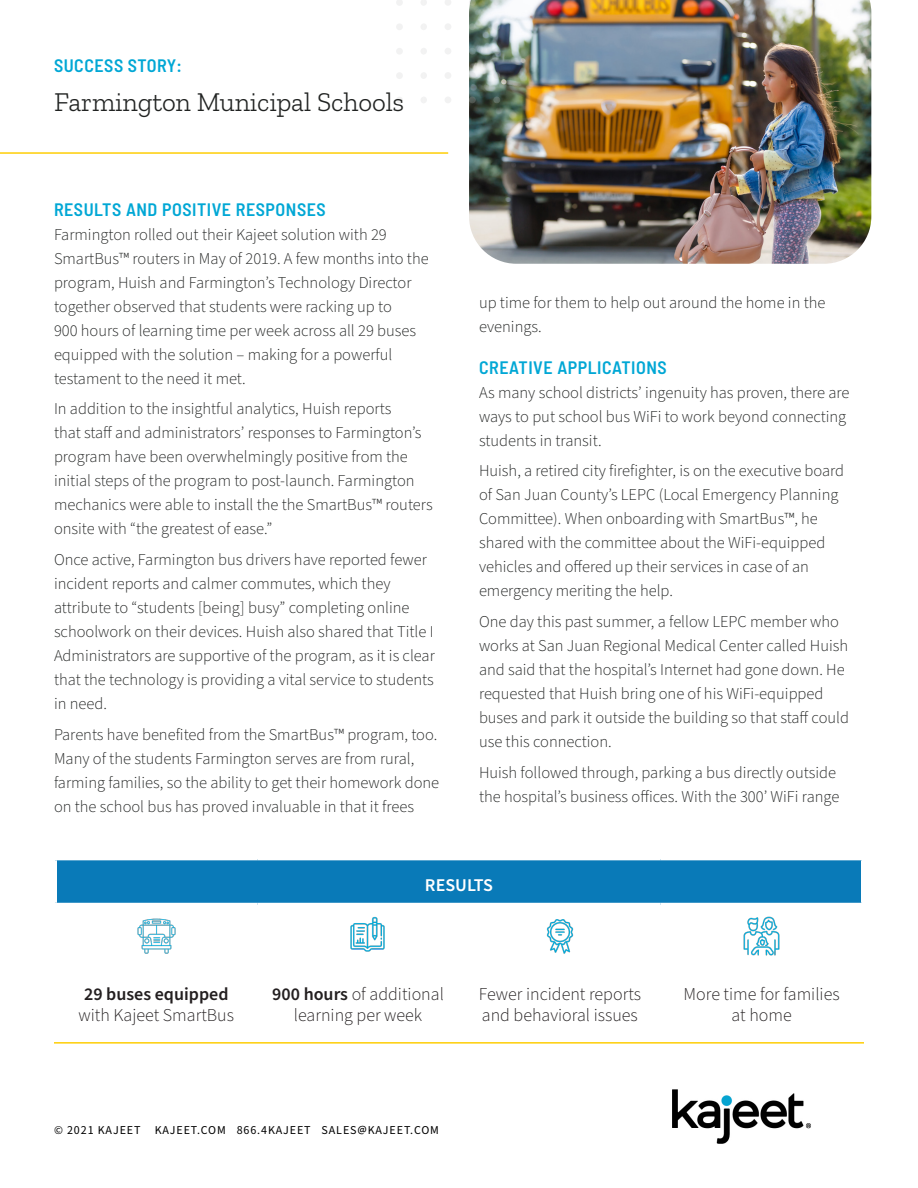
<style>
.page{position:relative;width:918px;height:1188px;background:#fff}
.page>*{position:absolute;margin:0;border:0;box-sizing:border-box;transform-origin:0 0}
.t1{font:300 27px "Zilla Slab";letter-spacing:-.005em;color:#212322}
.t2{font:300 18px/21.6px "Source Sans Pro";color:#231f20;text-align:center}
.BODY{font:600 semi-condensed 18px "Barlow";letter-spacing:.03em;color:#00a7d5}
.t3{font:600 18px "Source Sans Pro";color:#fff}
.t4{font:300 16.5px/24px "Source Sans Pro";color:#212322}
.t5{font:12px "Source Sans Pro";letter-spacing:.075em;color:#000}
.s1{font-weight:600}
</style>
<div class="page">
<div style="left:56px;top:859px;width:806px;height:45px;background:#097ab8"></div>
<hr style="left:54px;top:860px;width:3px;height:43px;background:#fff">
<hr style="left:861px;top:860px;width:3px;height:43px;background:#fff">
<hr style="left:54px;top:857px;width:203px;height:3px;background:#fff">
<hr style="left:257px;top:857px;width:202px;height:3px;background:#fff">
<hr style="left:459px;top:857px;width:202px;height:3px;background:#fff">
<hr style="left:661px;top:857px;width:203px;height:3px;background:#fff">
<hr style="left:54px;top:903px;width:203px;height:3px;background:#fff">
<hr style="left:257px;top:903px;width:202px;height:3px;background:#fff">
<hr style="left:459px;top:903px;width:202px;height:3px;background:#fff">
<hr style="left:661px;top:903px;width:203px;height:3px;background:#fff">
<img style="left:137px;top:918px;width:39px;height:36px">
<img style="left:350px;top:916px;width:35px;height:36px">
<img style="left:546px;top:919px;width:28px;height:35px">
<img style="left:743px;top:916px;width:37px;height:40px">
<hr style="left:54px;top:1042px;width:810px;height:2px;background:#fece06">
<img style="left:469px;top:0;width:402px;height:264px">
<svg style="left:396px;top:0;width:7px;height:6px"></svg>
<div style="left:396px;top:23px;width:7px;height:7px;background:#f2f2f2;border-radius:50%"></div>
<div style="left:396px;top:48px;width:7px;height:7px;background:#f2f2f2;border-radius:50%"></div>
<div style="left:396px;top:72px;width:7px;height:7px;background:#f2f2f2;border-radius:50%"></div>
<div style="left:396px;top:97px;width:7px;height:6px;background:#f2f2f2;border-radius:50%"></div>
<svg style="left:421px;top:0;width:6px;height:6px"></svg>
<svg style="left:421px;top:24px;width:6px;height:6px"></svg>
<svg style="left:421px;top:48px;width:6px;height:6px"></svg>
<svg style="left:421px;top:72px;width:6px;height:7px"></svg>
<svg style="left:421px;top:97px;width:6px;height:6px"></svg>
<svg style="left:445px;top:0;width:6px;height:5px"></svg>
<svg style="left:469px;top:0;width:7px;height:6px"></svg>
<svg style="left:493px;top:0;width:7px;height:6px"></svg>
<div style="left:445px;top:23px;width:6px;height:7px;background:#f2f2f2;border-radius:50%"></div>
<svg style="left:469px;top:23px;width:7px;height:7px"></svg>
<svg style="left:493px;top:23px;width:7px;height:7px"></svg>
<div style="left:445px;top:48px;width:6px;height:7px;background:#f2f2f2;border-radius:50%"></div>
<svg style="left:469px;top:48px;width:7px;height:7px"></svg>
<svg style="left:493px;top:48px;width:7px;height:7px"></svg>
<div style="left:445px;top:72px;width:6px;height:7px;background:#f2f2f2;border-radius:50%"></div>
<svg style="left:469px;top:72px;width:7px;height:7px"></svg>
<svg style="left:493px;top:72px;width:7px;height:7px"></svg>
<svg style="left:445px;top:97px;width:6px;height:6px"></svg>
<div style="left:469px;top:97px;width:7px;height:6px;background:#545e59;border-radius:50%"></div>
<div style="left:493px;top:97px;width:7px;height:6px;background:#5e6f67;border-radius:50%"></div>
<hr style="left:0;top:152px;width:448px;height:2px;background:#fece06">
<img style="left:672px;top:1089px;width:139px;height:55px">
<p class="BODY" style="left:54px;top:53px;width:129px">SUCCESS STORY:</p>
<p class="t1" style="left:54px;top:87px;width:352px">Farmington Municipal Schools</p>
<p class="BODY" style="left:54px;top:196px;width:273px">RESULTS AND POSITIVE RESPONSES</p>
<p class="t4" style="left:54px;top:223px;width:376px">Farmington rolled out their Kajeet solution with 29<br>SmartBus™ routers in May of 2019. A few months into the program, Huish and Farmington’s Technology Director together observed that students were racking up to<br>900 hours of learning time per week across all 29 buses equipped with the solution – making for a powerful testament to the need it met.</p>
<p class="t4" style="left:54px;top:397px;width:380px">In addition to the insightful analytics, Huish reports<br>that staff and administrators’ responses to Farmington’s program have been overwhelmingly positive from the initial steps of the program to post-launch. Farmington mechanics were able to install the the SmartBus™ routers onsite with “the greatest of ease.”</p>
<p class="t4" style="left:54px;top:548px;width:382px">Once active, Farmington bus drivers have reported fewer incident reports and calmer commutes, which they attribute to “students [being] busy” completing online schoolwork on their devices. Huish also shared that Title I Administrators are supportive of the program, as it is clear that the technology is providing a vital service to students in need.</p>
<p class="t4" style="left:54px;top:723px;width:387px">Parents have benefited from the SmartBus™ program, too.<br>Many of the students Farmington serves are from rural, farming families, so the ability to get their homework done on the school bus has proved invaluable in that it frees</p>
<p class="t4" style="left:479px;top:291px;width:348px">up time for them to help out around the home in the evenings.</p>
<p class="BODY" style="left:479px;top:354px;width:189px">CREATIVE APPLICATIONS</p>
<p class="t4" style="left:479px;top:381px;width:372px">As many school districts’ ingenuity has proven, there are ways to put school bus WiFi to work beyond connecting students in transit.</p>
<p class="t4" style="left:479px;top:459px;width:367px">Huish, a retired city firefighter, is on the executive board of San Juan County’s LEPC (Local Emergency Planning Committee). When onboarding with SmartBus™, he shared with the committee about the WiFi-equipped vehicles and offered up their services in case of an emergency meriting the help.</p>
<p class="t4" style="left:479px;top:610px;width:372px">One day this past summer, a fellow LEPC member who works at San Juan Regional Medical Center called Huish and said that the hospital’s Internet had gone down. He requested that Huish bring one of his WiFi-equipped buses and park it outside the building so that staff could use this connection.</p>
<p class="t4" style="left:479px;top:761px;width:362px">Huish followed through, parking a bus directly outside the hospital’s business offices. With the 300’ WiFi range</p>
<p class="t3" style="left:425px;top:873px;width:70px">RESULTS</p>
<p class="t2" style="left:79px;top:983px;width:157px"><span class="s1">29 buses equipped </span>with Kajeet SmartBus</p>
<p class="t2" style="left:272px;top:983px;width:173px"><span class="s1">900 hours</span> of additional learning per week</p>
<p class="t2" style="left:479px;top:983px;width:164px;text-align:left">Fewer incident reports and behavioral issues</p>
<p class="t2" style="left:684px;top:983px;width:158px">More time for families at home</p>
<p class="t5" style="left:54px;top:1122px;width:387px">© 2021 KAJEET KAJEET.COM 866.4KAJEET SALES@KAJEET.COM</p>
</div>
